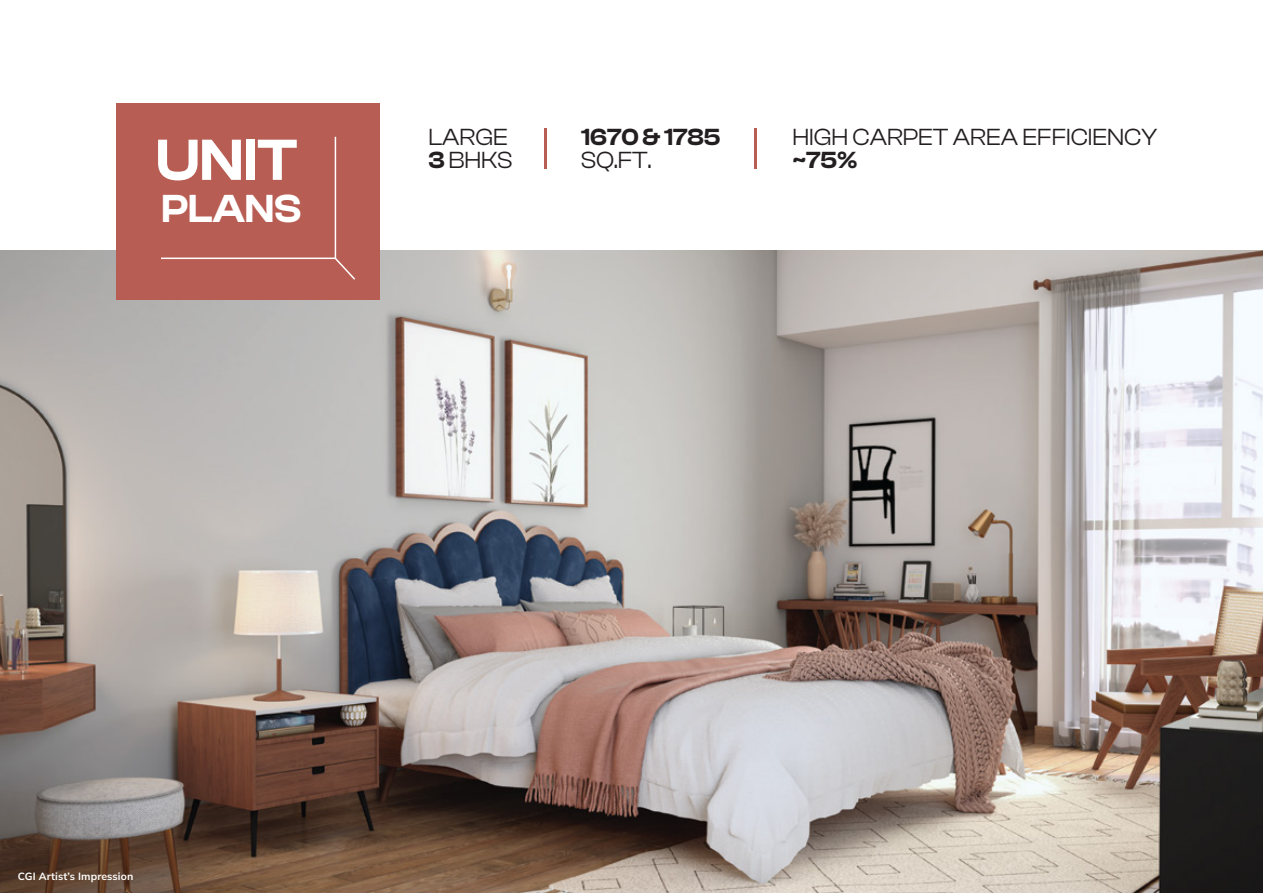
<style>
.page{position:relative;width:1263px;height:893px;background:#fff}
.page>*{position:absolute;margin:0;border:0;box-sizing:border-box;transform-origin:0 0}
.t1{font:600 60px "Clash Display";color:#fff}
.t2{font:600 40.5px "Clash Display";color:#fff}
.t3{font:24.15px/23.4px "Clash Display";color:#231f20}
.t4{font:600 24.15px "Clash Display";color:#231f20}
.t5{font:200 10.5px "Mulish";letter-spacing:.01em;color:#fff}
.s1{font-weight:600}
</style>
<div class="page">
<img style="left:0;top:250px;width:1262px;height:643px">
<div style="left:116px;top:104px;width:263px;height:196px;background:#b85d53"></div>
<hr style="left:544px;top:129px;width:3px;height:40px;background:#b85d53">
<hr style="left:754px;top:129px;width:3px;height:40px;background:#b85d53">
<svg style="left:334px;top:136px;width:21px;height:144px"></svg>
<hr style="left:161px;top:258px;width:174px;height:1px;background:#fff">
<h1 class="t1" style="left:156px;top:127px;width:143px">UNIT</h1>
<h2 class="t2" style="left:162px;top:186px;width:141px">PLANS</h2>
<p class="t3" style="left:428px;top:125px;width:86px">LARGE<br><span class="s1">3</span> BHKS</p>
<p class="t4" style="left:581px;top:123px;width:141px">1670 &amp; 1785</p>
<p class="t3" style="left:581px;top:148px;width:72px">SQ.FT.</p>
<p class="t3" style="left:792px;top:125px;width:366px">HIGH CARPET AREA EFFICIENCY</p>
<p class="t4" style="left:792px;top:147px;width:66px">~75%</p>
<p class="t5" style="left:18px;top:869px;width:117px">CGI Artist’s Impression</p>
</div>
